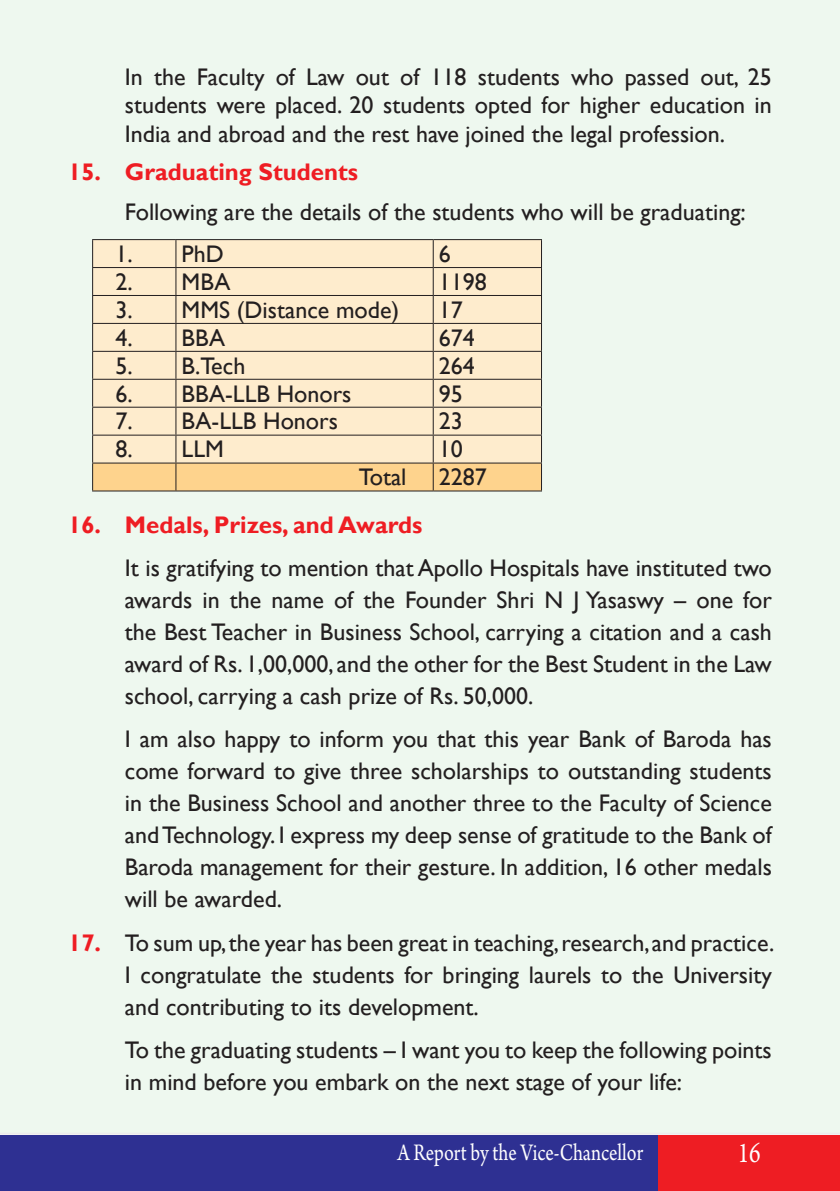
<style>
.page{position:relative;width:840px;height:1191px;background:#fff}
.page>*{position:absolute;margin:0;border:0;box-sizing:border-box;transform-origin:0 0}
.t1{font:30px "Arno Pro";color:#fff;scale:.8 1}
.t2{font:25px "Arno Pro";color:#fff;scale:.8 1}
.BT_On_Line{font:24px/32px "Gill Sans";color:#231f20;text-align:justify}
.MH{font:700 24px "Gill Sans";color:#ee1d23}
.s1{font-weight:700;color:#ee1d23}
</style>
<div class="page">
<div style="left:0;top:0;width:839px;height:1134px;background:#eef8ef"></div>
<hr style="left:92px;top:239px;width:84px;height:1px;background:#231f20">
<hr style="left:176px;top:239px;width:257px;height:1px;background:#231f20">
<hr style="left:433px;top:239px;width:108px;height:1px;background:#231f20">
<svg style="left:92px;top:240px;width:449px;height:250px;background:#f5e1bf"></svg>
<hr style="left:92px;top:490px;width:84px;height:1px;background:#231f20">
<hr style="left:176px;top:490px;width:257px;height:1px;background:#231f20">
<hr style="left:433px;top:490px;width:108px;height:1px;background:#231f20">
<div style="left:0;top:1135px;width:666px;height:56px;background:#2e3092"></div>
<div style="left:658px;top:1135px;width:181px;height:56px;background:#ee1d23"></div>
<p class="BT_On_Line" style="left:125px;top:63px;width:648px;line-height:28.8px">In the Faculty of Law out of 118 students who passed out, 25 students were placed. 20 students opted for higher education in India and abroad and the rest have joined the legal profession.</p>
<p class="MH" style="left:68px;top:157px;width:291px">15. Graduating Students</p>
<p class="BT_On_Line" style="left:125px;top:196px;width:622px">Following are the details of the students who will be graduating:</p>
<p class="BT_On_Line" style="left:115px;top:238px;width:19px">1.</p>
<p class="BT_On_Line" style="left:181px;top:238px;width:44px">PhD</p>
<p class="BT_On_Line" style="left:438px;top:238px;width:13px">6</p>
<p class="BT_On_Line" style="left:115px;top:266px;width:19px">2.</p>
<p class="BT_On_Line" style="left:181px;top:266px;width:50px">MBA</p>
<p class="BT_On_Line" style="left:438px;top:266px;width:49px">1198</p>
<p class="BT_On_Line" style="left:115px;top:294px;width:19px">3.</p>
<p class="BT_On_Line" style="left:181px;top:294px;width:219px">MMS (Distance mode)</p>
<p class="BT_On_Line" style="left:438px;top:294px;width:25px">17</p>
<p class="BT_On_Line" style="left:115px;top:322px;width:19px">4.</p>
<p class="BT_On_Line" style="left:181px;top:322px;width:45px">BBA</p>
<p class="BT_On_Line" style="left:438px;top:322px;width:37px">674</p>
<p class="BT_On_Line" style="left:115px;top:350px;width:19px">5.</p>
<p class="BT_On_Line" style="left:181px;top:350px;width:65px">B.Tech</p>
<p class="BT_On_Line" style="left:438px;top:350px;width:37px">264</p>
<p class="BT_On_Line" style="left:115px;top:378px;width:19px">6.</p>
<p class="BT_On_Line" style="left:181px;top:378px;width:171px">BBA-LLB Honors</p>
<p class="BT_On_Line" style="left:438px;top:378px;width:25px">95</p>
<p class="BT_On_Line" style="left:115px;top:406px;width:19px">7.</p>
<p class="BT_On_Line" style="left:181px;top:406px;width:158px">BA-LLB Honors</p>
<p class="BT_On_Line" style="left:438px;top:406px;width:25px">23</p>
<p class="BT_On_Line" style="left:115px;top:434px;width:19px">8.</p>
<p class="BT_On_Line" style="left:181px;top:434px;width:44px">LLM</p>
<p class="BT_On_Line" style="left:438px;top:434px;width:25px">10</p>
<p class="BT_On_Line" style="left:358px;top:462px;width:49px">Total</p>
<p class="BT_On_Line" style="left:438px;top:462px;width:49px">2287</p>
<p class="MH" style="left:68px;top:510px;width:355px">16. Medals, Prizes, and Awards</p>
<p class="BT_On_Line" style="left:125px;top:552px;width:648px">It is gratifying to mention that Apollo Hospitals have instituted two awards in the name of the Founder Shri N J Yasaswy – one for the Best Teacher in Business School, carrying a citation and a cash award of Rs. 1,00,000, and the other for the Best Student in the Law school, carrying a cash prize of Rs. 50,000.</p>
<p class="BT_On_Line" style="left:125px;top:723px;width:648px">I am also happy to inform you that this year Bank of Baroda has come forward to give three scholarships to outstanding students in the Business School and another three to the Faculty of Science and Technology. I express my deep sense of gratitude to the Bank of Baroda management for their gesture. In addition, 16 other medals will be awarded.</p>
<p class="BT_On_Line" style="left:125px;top:927px;width:650px;text-indent:-57px"><span class="s1">17.</span> To sum up, the year has been great in teaching, research, and practice.<br>I congratulate the students for bringing laurels to the University and contributing to its development.</p>
<p class="BT_On_Line" style="left:125px;top:1034px;width:648px">To the graduating students – I want you to keep the following points in mind before you embark on the next stage of your life:</p>
<p class="t2" style="left:397px;top:1137px;width:308px">A Report by the Vice-Chancellor</p>
<p class="t1" style="left:737px;top:1136px;width:30px">16</p>
</div>
